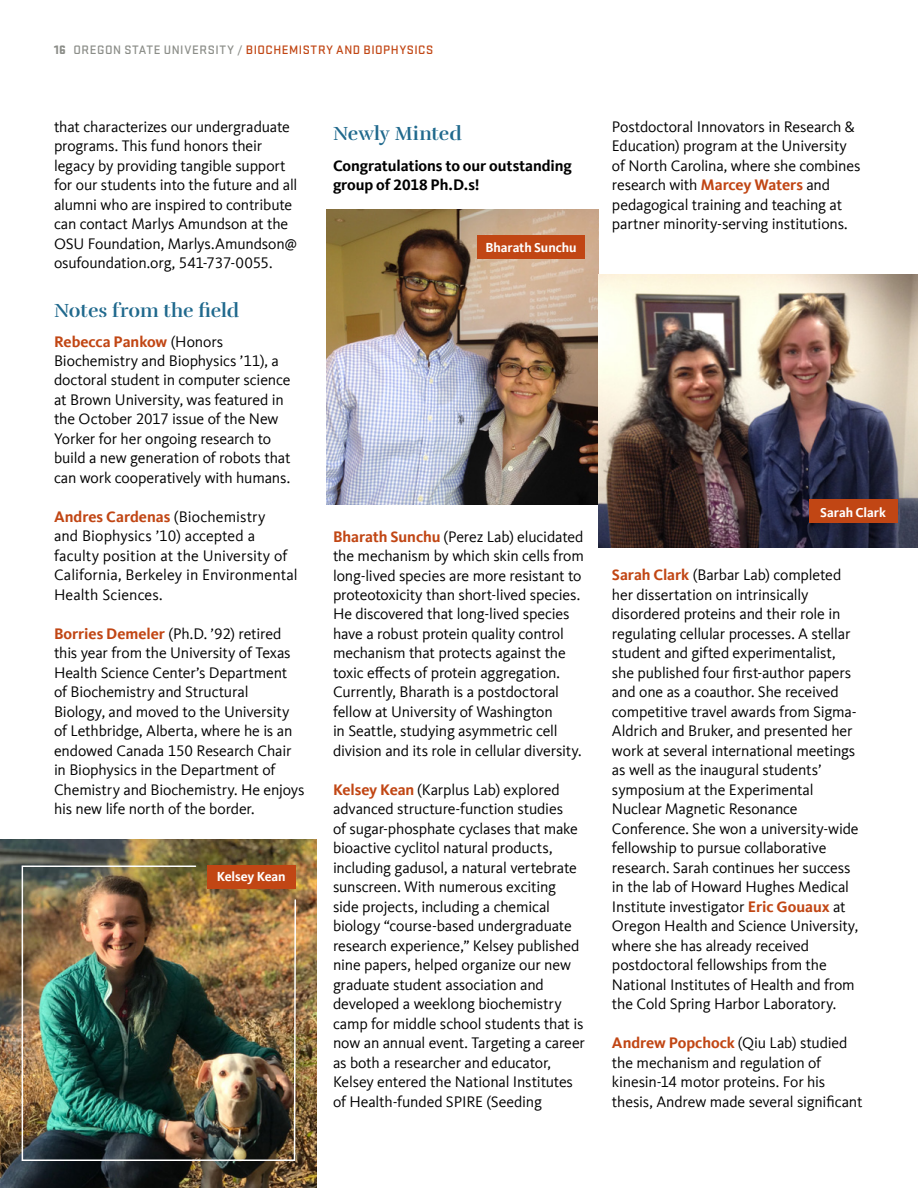
<style>
.page{position:relative;width:918px;height:1188px;background:#fff}
.page>*{position:absolute;margin:0;border:0;box-sizing:border-box;transform-origin:0 0}
.t1{font:19.5px "Rufina Stencil Bold";color:#20698d}
.t2{font:15.75px/19.5px "Kievit Offc";letter-spacing:-.01em;color:#000}
.t3{font:700 15.75px/19.5px "Kievit Offc";letter-spacing:-.01em;color:#000}
.t4{font:700 13.5px "Kievit Offc";letter-spacing:-.005em;color:#fff}
.t5{font:500 12.75px "Stratum 2";letter-spacing:.04em;color:#c14614}
.s1{font-weight:900;color:#8b8d88}
.s2{color:#8b8d88}
.s3{font-weight:700;color:#c14614}
</style>
<div class="page">
<img style="left:0;top:839px;width:317px;height:349px">
<img style="left:326px;top:209px;width:272px;height:296px">
<img style="left:598px;top:274px;width:320px;height:274px">
<div style="left:809px;top:500px;width:88px;height:24px;background:#c14614"></div>
<div style="left:477px;top:236px;width:108px;height:24px;background:#c14614"></div>
<img style="left:21px;top:865px;width:276px;height:297px">
<p class="t5" style="left:54px;top:41px;width:381px"><span class="s1">16</span> <span class="s2">OREGON STATE UNIVERSITY /</span> BIOCHEMISTRY AND BIOPHYSICS</p>
<p class="t2" style="left:54px;top:117px;width:245px">that characterizes our undergraduate programs. This fund honors their legacy by providing tangible support for our students into the future and all alumni who are inspired to contribute can contact Marlys Amundson at the OSU Foundation, Marlys.Amundson@ osufoundation.org, 541-737-0055.</p>
<p class="t1" style="left:54px;top:298px;width:187px">Notes from the field</p>
<p class="t2" style="left:54px;top:332px;width:238px"><span class="s3">Rebecca Pankow</span> (Honors Biochemistry and Biophysics ’11), a doctoral student in computer science at Brown University, was featured in the October 2017 issue of the New Yorker for her ongoing research to build a new generation of robots that can work cooperatively with humans.</p>
<p class="t2" style="left:54px;top:507px;width:245px"><span class="s3">Andres Cardenas</span> (Biochemistry<br>and Biophysics ’10) accepted a faculty position at the University of<br>California, Berkeley in Environmental<br>Health Sciences.</p>
<p class="t2" style="left:54px;top:624px;width:252px"><span class="s3">Borries Demeler</span> (Ph.D. ’92) retired this year from the University of Texas Health Science Center’s Department<br>of Biochemistry and Structural<br>Biology, and moved to the University of Lethbridge, Alberta, where he is an endowed Canada 150 Research Chair in Biophysics in the Department of Chemistry and Biochemistry. He enjoys his new life north of the border.</p>
<p class="t4" style="left:217px;top:869px;width:71px">Kelsey Kean</p>
<p class="t1" style="left:333px;top:121px;width:130px">Newly Minted</p>
<p class="t3" style="left:333px;top:156px;width:240px">Congratulations to our outstanding group of 2018 Ph.D.s!</p>
<p class="t4" style="left:485px;top:239px;width:93px">Bharath Sunchu</p>
<p class="t2" style="left:333px;top:527px;width:253px"><span class="s3">Bharath Sunchu</span> (Perez Lab) elucidated the mechanism by which skin cells from long-lived species are more resistant to proteotoxicity than short-lived species.<br>He discovered that long-lived species have a robust protein quality control mechanism that protects against the toxic effects of protein aggregation.<br>Currently, Bharath is a postdoctoral fellow at University of Washington<br>in Seattle, studying asymmetric cell division and its role in cellular diversity.</p>
<p class="t2" style="left:333px;top:780px;width:254px"><span class="s3">Kelsey Kean</span> (Karplus Lab) explored advanced structure-function studies<br>of sugar-phosphate cyclases that make bioactive cyclitol natural products, including gadusol, a natural vertebrate sunscreen. With numerous exciting side projects, including a chemical biology “course-based undergraduate research experience,” Kelsey published nine papers, helped organize our new graduate student association and developed a weeklong biochemistry camp for middle school students that is now an annual event. Targeting a career as both a researcher and educator, Kelsey entered the National Institutes of Health-funded SPIRE (Seeding</p>
<p class="t2" style="left:612px;top:117px;width:250px">Postdoctoral Innovators in Research &amp; Education) program at the University of North Carolina, where she combines research with <span class="s3">Marcey Waters</span> and pedagogical training and teaching at partner minority-serving institutions.</p>
<p class="t4" style="left:820px;top:504px;width:67px">Sarah Clark</p>
<p class="t2" style="left:612px;top:566px;width:248px"><span class="s3">Sarah Clark</span> (Barbar Lab) completed her dissertation on intrinsically disordered proteins and their role in regulating cellular processes. A stellar student and gifted experimentalist, she published four first-author papers and one as a coauthor. She received competitive travel awards from Sigma-Aldrich and Bruker, and presented her work at several international meetings as well as the inaugural students’ symposium at the Experimental Nuclear Magnetic Resonance Conference. She won a university-wide fellowship to pursue collaborative research. Sarah continues her success in the lab of Howard Hughes Medical Institute investigator <span class="s3">Eric Gouaux</span> at Oregon Health and Science University, where she has already received postdoctoral fellowships from the National Institutes of Health and from the Cold Spring Harbor Laboratory.</p>
<p class="t2" style="left:612px;top:1034px;width:252px"><span class="s3">Andrew Popchock</span> (Qiu Lab) studied the mechanism and regulation of kinesin-14 motor proteins. For his thesis, Andrew made several significant</p>
</div>
